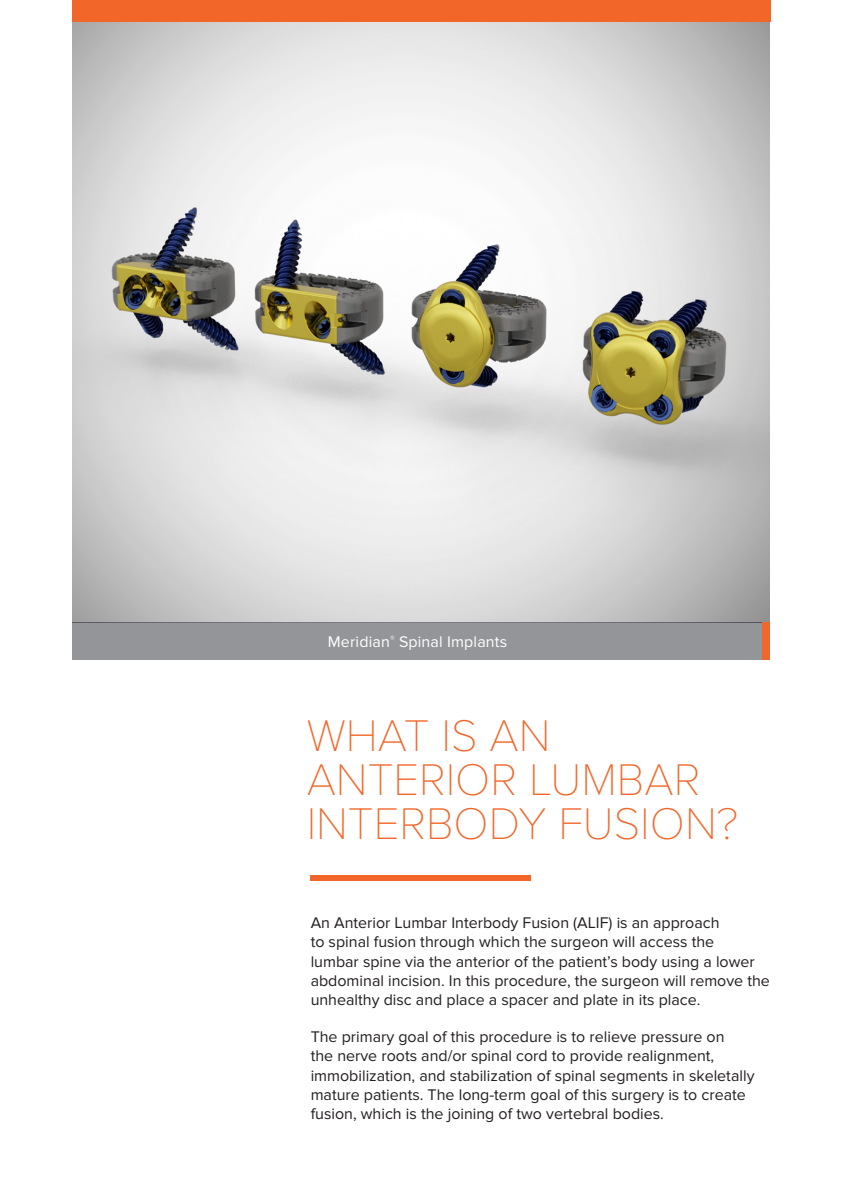
<style>
.page{position:relative;width:842px;height:1191px;background:#fff}
.page>*{position:absolute;margin:0;border:0;box-sizing:border-box;transform-origin:0 0}
.Body_Header_O{font:100 46px/44px "Proxima Nova T";color:#f26729}
.Body_Copy_G{font:16px/19.2px "Proxima Nova";color:#231f20}
.Diagram_2_Bottom_Right_Page{font:16px "Proxima Nova";letter-spacing:.01em;color:#fff}
</style>
<div class="page">
<img style="left:72px;top:21px;width:698px;height:601px">
<div style="left:72px;top:622px;width:691px;height:38px;background:#939598"></div>
<div style="left:763px;top:622px;width:7px;height:38px;background:#f26729"></div>
<div style="left:311px;top:875px;width:220px;height:5px;background:#f26729"></div>
<div style="left:72px;top:0;width:698px;height:21px;background:#f26729"></div>
<p class="Diagram_2_Bottom_Right_Page" style="left:328px;top:633px;width:181px">Meridian<sup>®</sup> Spinal Implants</p>
<p class="Body_Header_O" style="left:307px;top:714px;width:433px">WHAT IS AN<br>ANTERIOR LUMBAR<br>INTERBODY FUSION?</p>
<p class="Body_Copy_G" style="left:311px;top:913px;width:461px">An Anterior Lumbar Interbody Fusion (ALIF) is an approach<br>to spinal fusion through which the surgeon will access the<br>lumbar spine via the anterior of the patient’s body using a lower abdominal incision. In this procedure, the surgeon will remove the unhealthy disc and place a spacer and plate in its place.</p>
<p class="Body_Copy_G" style="left:311px;top:1027px;width:445px">The primary goal of this procedure is to relieve pressure on<br>the nerve roots and/or spinal cord to provide realignment, immobilization, and stabilization of spinal segments in skeletally mature patients. The long-term goal of this surgery is to create fusion, which is the joining of two vertebral bodies.</p>
</div>
